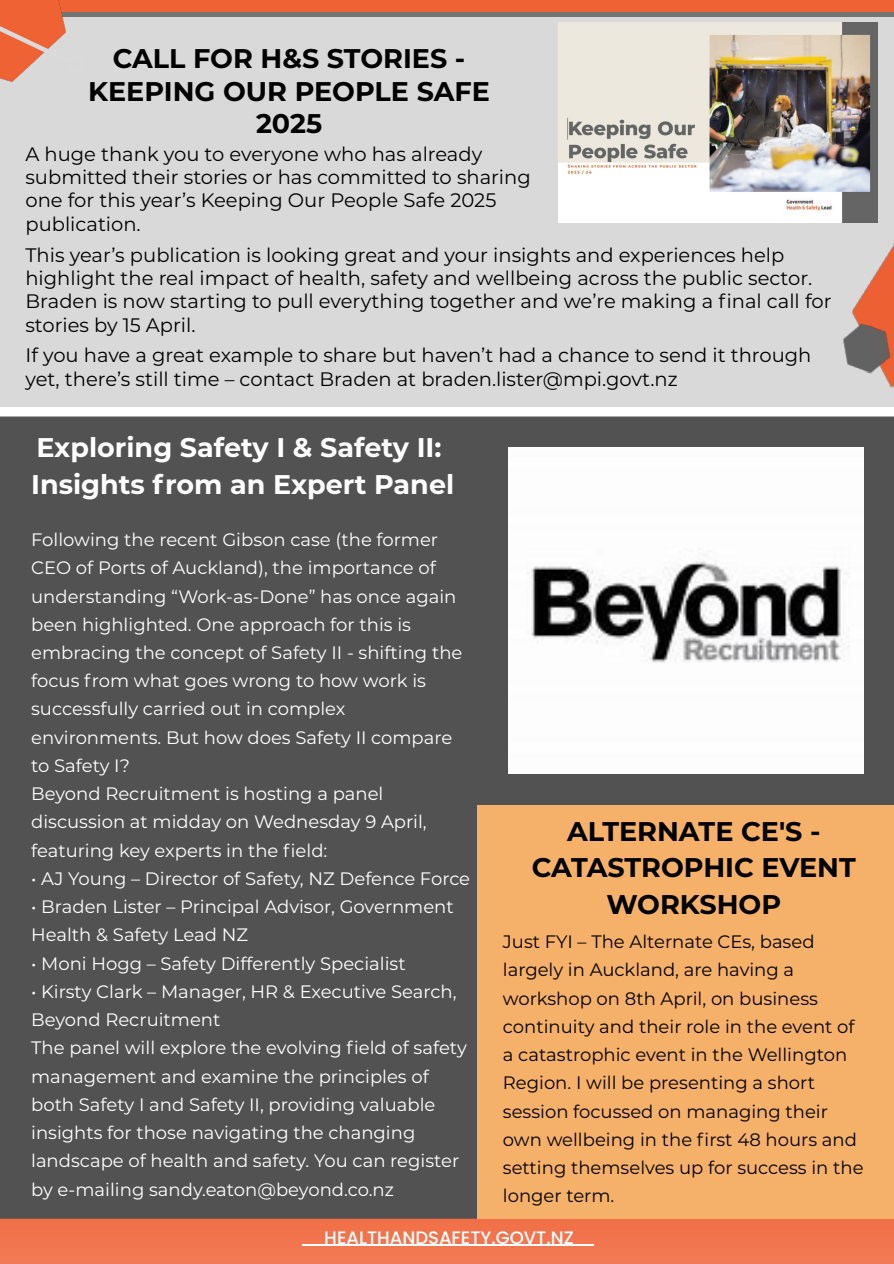
<style>
.page{position:relative;width:894px;height:1264px;background:#fff}
.page>*{position:absolute;margin:0;border:0;box-sizing:border-box;transform-origin:0 0}
.t1{font:700 27px/36.8px "Montserrat";color:#000;text-align:center}
.t2{font:700 27px/36.8px "Montserrat";color:#fff}
.t3{font:19.5px/23.4px "Montserrat";color:#000}
.t4{font:18px/28.2px "Montserrat";color:#fff}
.t5{font:18px/28.2px "Montserrat";color:#000}
.t6{font:500 18px "Poppins";color:#fff}
</style>
<div class="page">
<div style="left:0;top:1218px;width:893px;height:45px;background:#f1764f"></div>
<div style="left:0;top:13px;width:893px;height:9px;background:#747474"></div>
<div style="left:0;top:17px;width:893px;height:390px;background:#d9d9d9"></div>
<div style="left:0;top:0;width:893px;height:12px;background:#ee6233"></div>
<img style="left:0;top:73px;width:66px;height:9px">
<svg style="left:0;top:0;width:87px;height:73px"></svg>
<hr style="left:302px;top:1244px;width:291px;height:1px;background:#fff">
<div style="left:0;top:416px;width:893px;height:802px;background:#525252"></div>
<div style="left:477px;top:805px;width:416px;height:413px;background:#f5b169"></div>
<img style="left:838px;top:223px;width:55px;height:164px">
<img style="left:837px;top:321px;width:56px;height:55px">
<img style="left:558px;top:22px;width:319px;height:201px">
<img style="left:508px;top:448px;width:355px;height:326px">
<h2 class="t1" style="left:88px;top:41px;width:403px;line-height:32.4px">CALL FOR H&amp;S STORIES -<br>KEEPING OUR PEOPLE SAFE<br>2025</h2>
<p class="t3" style="left:25px;top:141px;width:506px">A huge thank you to everyone who has already submitted their stories or has committed to sharing one for this year’s Keeping Our People Safe 2025 publication.</p>
<p class="t3" style="left:25px;top:242px;width:807px">This year’s publication is looking great and your insights and experiences help highlight the real impact of health, safety and wellbeing across the public sector.<br>Braden is now starting to pull everything together and we’re making a final call for stories by 15 April.</p>
<p class="t3" style="left:25px;top:343px;width:787px">If you have a great example to share but haven’t had a chance to send it through yet, there’s still time – contact Braden at braden.lister@mpi.govt.nz</p>
<h3 class="t2" style="left:31px;top:428px;width:424px">Exploring Safety I &amp; Safety II:<br>Insights from an Expert Panel</h3>
<p class="t4" style="left:31px;top:525px;width:432px">Following the recent Gibson case (the former CEO of Ports of Auckland), the importance of understanding “Work-as-Done” has once again been highlighted. One approach for this is embracing the concept of Safety II - shifting the focus from what goes wrong to how work is successfully carried out in complex environments. But how does Safety II compare to Safety I?</p>
<p class="t4" style="left:31px;top:779px;width:397px">Beyond Recruitment is hosting a panel discussion at midday on Wednesday 9 April, featuring key experts in the field:</p>
<p class="t4" style="left:31px;top:863px;width:440px">• AJ Young – Director of Safety, NZ Defence Force</p>
<p class="t4" style="left:31px;top:892px;width:424px">• Braden Lister – Principal Advisor, Government<br>Health &amp; Safety Lead NZ</p>
<p class="t4" style="left:31px;top:948px;width:376px">• Moni Hogg – Safety Differently Specialist</p>
<p class="t4" style="left:31px;top:976px;width:426px">• Kirsty Clark – Manager, HR &amp; Executive Search,<br>Beyond Recruitment</p>
<p class="t4" style="left:31px;top:1033px;width:437px">The panel will explore the evolving field of safety management and examine the principles of both Safety I and Safety II, providing valuable insights for those navigating the changing landscape of health and safety. You can register by e-mailing sandy.eaton@beyond.co.nz</p>
<p class="t1" style="left:531px;top:811px;width:325px">ALTERNATE CE'S -<br>CATASTROPHIC EVENT<br>WORKSHOP</p>
<p class="t5" style="left:502px;top:927px;width:362px">Just FYI – The Alternate CEs, based largely in Auckland, are having a workshop on 8th April, on business continuity and their role in the event of a catastrophic event in the Wellington Region. I will be presenting a short session focussed on managing their own wellbeing in the first 48 hours and setting themselves up for success in the longer term.</p>
<p class="t6" style="left:324px;top:1226px;width:251px">HEALTHANDSAFETY.GOVT.NZ</p>
</div>
